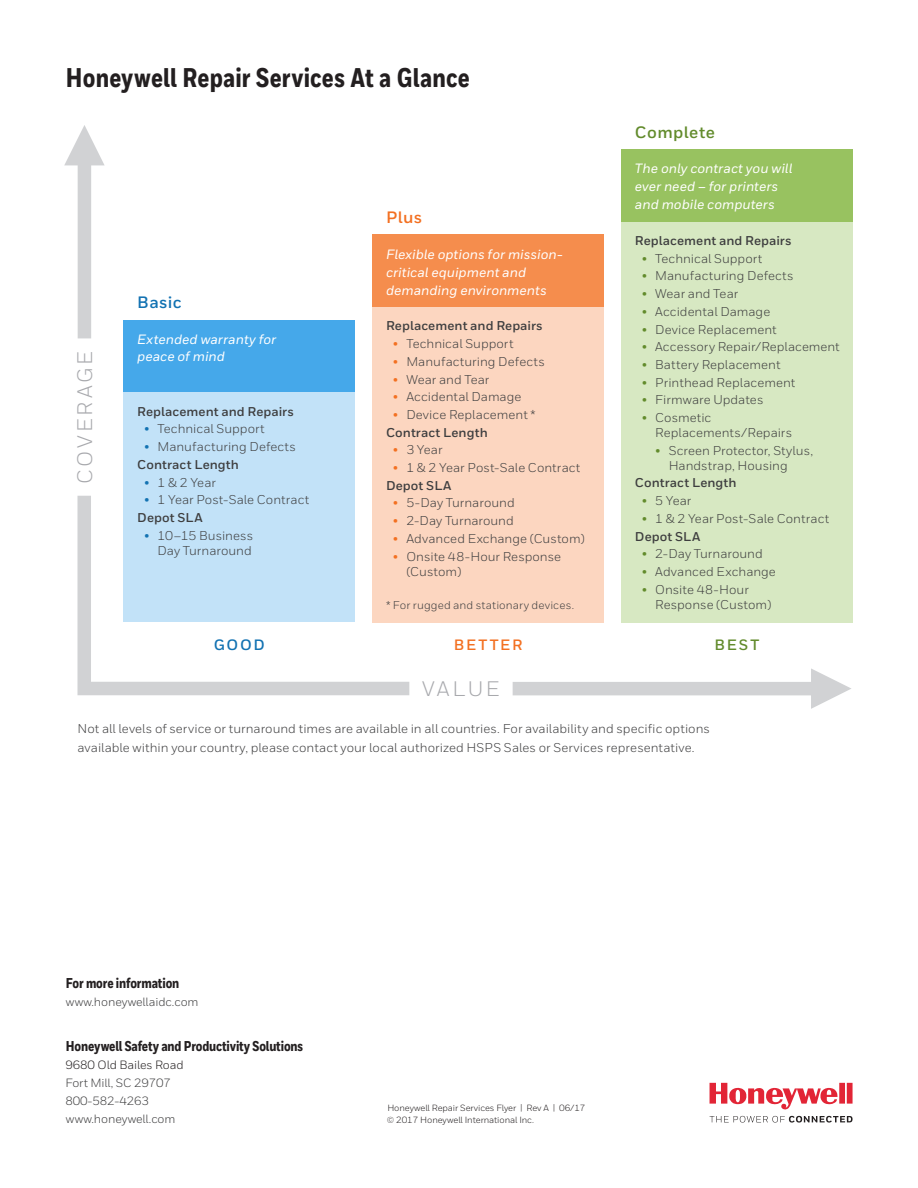
<style>
.page{position:relative;width:918px;height:1188px;background:#fff}
.page>*{position:absolute;margin:0;border:0;box-sizing:border-box;transform-origin:0 0}
.Datasheet__Specifica{font:800 27px "Honeywell Cond";letter-spacing:.01em;color:#231f20}
.Body__9_14_pt{font:21px "Honeywell Sans";letter-spacing:.125em;color:#a8a9ad}
.Heading_2__11_15{font:700 16.5px "Honeywell Sans";letter-spacing:.025em;color:#628b2c}
.Heading_2__11_15-2{font:700 16.5px "Honeywell Sans";letter-spacing:.02em;color:#1272b2}
.Heading_2__11_15-3{font:700 16.5px "Honeywell Sans";color:#f37021}
.Heading_2__11_15-4{font:700 15px "Honeywell Sans";letter-spacing:.12em;color:#f37021}
.Heading_2__11_15-5{font:700 15px "Honeywell Sans";color:#628b2c}
.Heading_2__11_15-6{font:700 15px "Honeywell Sans";color:#1272b2}
.Cover__Address_Block{font:800 14.25px "Honeywell Cond";letter-spacing:-.01em;color:#231f20}
.Body__less_space{font:italic 500 13.5px/18px "Honeywell Sans";color:#fff}
.Body__9_14_pt-2{font:italic 500 13.5px/16.5px "Honeywell Sans";color:#fff}
.Body__9_14_pt-3{font:12.75px/15px "Honeywell Sans";color:#3e3e3f}
.Datasheet__Specifica-2{font:700 12.75px "Honeywell Sans";letter-spacing:.005em;color:#3e3e3f}
.Cover__Address_Block-2{font:12px "Honeywell Sans";letter-spacing:-.01em;color:#3e3e3f}
.Cover__Address_Block-3{font:12px "Honeywell Sans";letter-spacing:-.01em;color:#231f20}
.Datasheet__Specifica-3{font:11.25px "Honeywell Sans";letter-spacing:.005em;color:#3e3e3f}
.Cover__Copyright{font:9px "Honeywell Sans";letter-spacing:-.01em;color:#231f20}
.s1{color:#1272b2}
.s2{color:#f37021}
.s3{color:#628b2c}
</style>
<div class="page">
<svg style="left:710px;top:1083px;width:143px;height:27px"></svg>
<svg style="left:710px;top:1116px;width:143px;height:7px"></svg>
<div style="left:621px;top:149px;width:232px;height:73px;background:#98c260"></div>
<div style="left:621px;top:222px;width:232px;height:400px;background:#d7e8c2"></div>
<svg style="left:64px;top:125px;width:41px;height:213px"></svg>
<svg style="left:513px;top:668px;width:338px;height:41px"></svg>
<svg style="left:78px;top:496px;width:331px;height:199px"></svg>
<div style="left:124px;top:320px;width:231px;height:72px;background:#45a8ea"></div>
<div style="left:124px;top:392px;width:231px;height:230px;background:#c2e2f8"></div>
<div style="left:373px;top:235px;width:231px;height:72px;background:#f58d4d"></div>
<div style="left:373px;top:307px;width:231px;height:315px;background:#fcd6c0"></div>
<p class="Datasheet__Specifica" style="left:66px;top:61px;width:405px">Honeywell Repair Services At a Glance</p>
<p class="Body__9_14_pt" style="left:72px;top:484px;width:134px;rotate:-90deg">COVERAGE</p>
<p class="Heading_2__11_15-2" style="left:137px;top:293px;width:46px">Basic</p>
<p class="Body__9_14_pt-2" style="left:137px;top:331px;width:141px">Extended warranty for peace of mind</p>
<p class="Datasheet__Specifica-2" style="left:137px;top:404px;width:158px">Replacement and Repairs</p>
<p class="Body__9_14_pt-3" style="left:144px;top:422px;width:122px"><span class="s1">•</span> Technical Support</p>
<p class="Body__9_14_pt-3" style="left:144px;top:439px;width:153px"><span class="s1">•</span> Manufacturing Defects</p>
<p class="Datasheet__Specifica-2" style="left:137px;top:457px;width:103px">Contract Length</p>
<p class="Body__9_14_pt-3" style="left:144px;top:475px;width:73px"><span class="s1">•</span> 1 &amp; 2 Year</p>
<p class="Body__9_14_pt-3" style="left:144px;top:492px;width:167px"><span class="s1">•</span> 1 Year Post-Sale Contract</p>
<p class="Datasheet__Specifica-2" style="left:137px;top:510px;width:67px">Depot SLA</p>
<p class="Body__9_14_pt-3" style="left:144px;top:528px;width:111px;text-align:right"><span class="s1">•</span> 10–15 Business<br>Day Turnaround</p>
<p class="Heading_2__11_15-6" style="left:214px;top:635px;width:53px">GOOD</p>
<p class="Heading_2__11_15-3" style="left:386px;top:207px;width:38px">Plus</p>
<p class="Body__less_space" style="left:386px;top:245px;width:178px">Flexible options for mission&shy;critical equipment and demanding environments</p>
<p class="Datasheet__Specifica-2" style="left:386px;top:318px;width:158px">Replacement and Repairs</p>
<p class="Body__9_14_pt-3" style="left:393px;top:336px;width:122px"><span class="s2">•</span> Technical Support</p>
<p class="Body__9_14_pt-3" style="left:393px;top:354px;width:153px"><span class="s2">•</span> Manufacturing Defects</p>
<p class="Body__9_14_pt-3" style="left:393px;top:372px;width:98px"><span class="s2">•</span> Wear and Tear</p>
<p class="Body__9_14_pt-3" style="left:393px;top:389px;width:130px"><span class="s2">•</span> Accidental Damage</p>
<p class="Body__9_14_pt-3" style="left:393px;top:407px;width:144px"><span class="s2">•</span> Device Replacement *</p>
<p class="Datasheet__Specifica-2" style="left:386px;top:424px;width:103px">Contract Length</p>
<p class="Body__9_14_pt-3" style="left:393px;top:442px;width:51px"><span class="s2">•</span> 3 Year</p>
<p class="Body__9_14_pt-3" style="left:393px;top:460px;width:189px"><span class="s2">•</span> 1 &amp; 2 Year Post-Sale Contract</p>
<p class="Datasheet__Specifica-2" style="left:386px;top:478px;width:67px">Depot SLA</p>
<p class="Body__9_14_pt-3" style="left:393px;top:496px;width:123px"><span class="s2">•</span> 5-Day Turnaround</p>
<p class="Body__9_14_pt-3" style="left:393px;top:513px;width:123px"><span class="s2">•</span> 2-Day Turnaround</p>
<p class="Body__9_14_pt-3" style="left:393px;top:531px;width:193px"><span class="s2">•</span> Advanced Exchange (Custom)</p>
<p class="Body__9_14_pt-3" style="left:406px;top:549px;width:156px;text-indent:-14px"><span class="s2">•</span> Onsite 48-Hour Response (Custom)</p>
<p class="Datasheet__Specifica-3" style="left:386px;top:598px;width:190px">* For rugged and stationary devices.</p>
<p class="Heading_2__11_15-4" style="left:454px;top:635px;width:70px">BETTER</p>
<p class="Body__9_14_pt" style="left:422px;top:676px;width:79px">VALUE</p>
<p class="Heading_2__11_15" style="left:635px;top:122px;width:81px">Complete</p>
<p class="Body__less_space" style="left:635px;top:160px;width:159px">The only contract you will ever need – for printers and mobile computers</p>
<p class="Datasheet__Specifica-2" style="left:635px;top:233px;width:158px">Replacement and Repairs</p>
<p class="Body__9_14_pt-3" style="left:642px;top:251px;width:122px"><span class="s3">•</span> Technical Support</p>
<p class="Body__9_14_pt-3" style="left:642px;top:269px;width:153px"><span class="s3">•</span> Manufacturing Defects</p>
<p class="Body__9_14_pt-3" style="left:642px;top:286px;width:98px"><span class="s3">•</span> Wear and Tear</p>
<p class="Body__9_14_pt-3" style="left:642px;top:304px;width:130px"><span class="s3">•</span> Accidental Damage</p>
<p class="Body__9_14_pt-3" style="left:642px;top:322px;width:137px"><span class="s3">•</span> Device Replacement</p>
<p class="Body__9_14_pt-3" style="left:642px;top:339px;width:200px"><span class="s3">•</span> Accessory Repair/Replacement</p>
<p class="Body__9_14_pt-3" style="left:642px;top:357px;width:140px"><span class="s3">•</span> Battery Replacement</p>
<p class="Body__9_14_pt-3" style="left:642px;top:375px;width:155px"><span class="s3">•</span> Printhead Replacement</p>
<p class="Body__9_14_pt-3" style="left:642px;top:393px;width:123px"><span class="s3">•</span> Firmware Updates</p>
<p class="Body__9_14_pt-3" style="left:655px;top:410px;width:139px;text-indent:-14px"><span class="s3">•</span> Cosmetic<br>Replacements/Repairs</p>
<p class="Body__9_14_pt-3" style="left:669px;top:443px;width:146px;text-indent:-14px"><span class="s3">•</span> Screen Protector, Stylus,<br>Handstrap, Housing</p>
<p class="Datasheet__Specifica-2" style="left:635px;top:475px;width:103px">Contract Length</p>
<p class="Body__9_14_pt-3" style="left:642px;top:493px;width:51px"><span class="s3">•</span> 5 Year</p>
<p class="Body__9_14_pt-3" style="left:642px;top:511px;width:189px"><span class="s3">•</span> 1 &amp; 2 Year Post-Sale Contract</p>
<p class="Datasheet__Specifica-2" style="left:635px;top:528px;width:67px">Depot SLA</p>
<p class="Body__9_14_pt-3" style="left:642px;top:546px;width:123px"><span class="s3">•</span> 2-Day Turnaround</p>
<p class="Body__9_14_pt-3" style="left:642px;top:564px;width:136px"><span class="s3">•</span> Advanced Exchange</p>
<p class="Body__9_14_pt-3" style="left:655px;top:582px;width:118px;text-indent:-14px"><span class="s3">•</span> Onsite 48-Hour<br>Response (Custom)</p>
<p class="Heading_2__11_15-5" style="left:715px;top:636px;width:46px">BEST</p>
<p class="Body__9_14_pt-3" style="left:77px;top:719px;width:634px;line-height:18.8px">Not all levels of service or turnaround times are available in all countries. For availability and specific options available within your country, please contact your local authorized HSPS Sales or Services representative.</p>
<p class="Cover__Address_Block" style="left:66px;top:974px;width:115px">For more information</p>
<p class="Cover__Address_Block-2" style="left:66px;top:994px;width:134px">www.honeywellaidc.com</p>
<p class="Cover__Address_Block" style="left:66px;top:1037px;width:239px">Honeywell Safety and Productivity Solutions</p>
<p class="Cover__Address_Block-3" style="left:65px;top:1057px;width:120px">9680 Old Bailes Road</p>
<p class="Cover__Address_Block-2" style="left:65px;top:1075px;width:107px">Fort Mill, SC 29707</p>
<p class="Cover__Address_Block-2" style="left:65px;top:1093px;width:85px">800-582-4263</p>
<p class="Cover__Address_Block-2" style="left:66px;top:1111px;width:111px">www.honeywell.com</p>
<p class="Cover__Copyright" style="left:387px;top:1102px;width:200px">Honeywell Repair Services Flyer | Rev A | 06/17</p>
<p class="Cover__Copyright" style="left:387px;top:1114px;width:149px">© 2017 Honeywell International Inc.</p>
</div>
